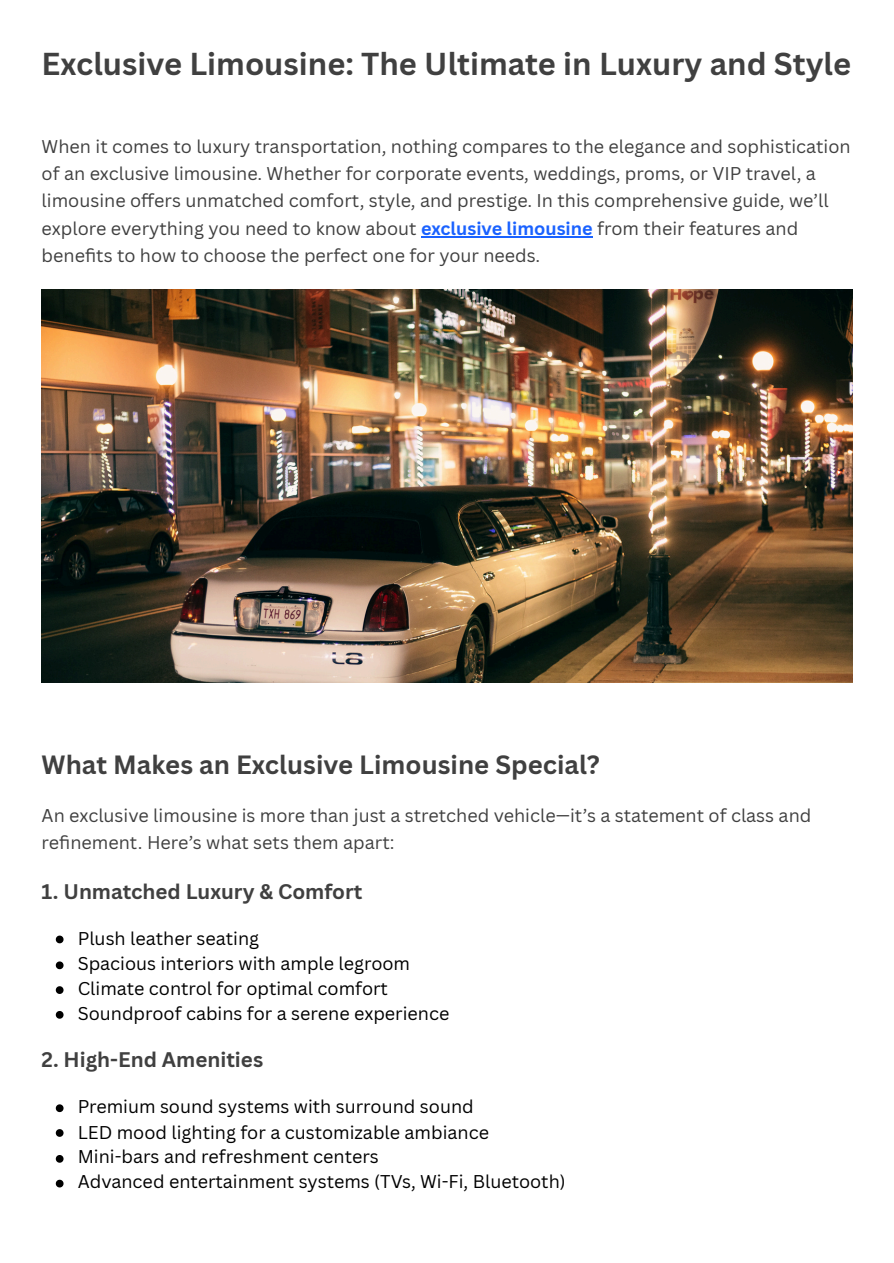
<style>
.page{position:relative;width:894px;height:1263px;background:#fff}
.page>*{position:absolute;margin:0;border:0;box-sizing:border-box;transform-origin:0 0}
.t1{font:700 30.9px "Canva Sans";color:#404040}
.t2{font:700 25.65px "Canva Sans";color:#404040}
.t3{font:700 20.55px "Canva Sans";color:#404040}
.t4{font:18px/27.3px "Canva Sans";color:#404040}
.t5{font:18px "Canva Sans";color:#000}
.s1{font-weight:700;color:#1a62ff}
</style>
<div class="page">
<svg style="left:56px;top:936px;width:7px;height:7px"></svg>
<svg style="left:56px;top:961px;width:7px;height:8px"></svg>
<svg style="left:56px;top:986px;width:7px;height:8px"></svg>
<svg style="left:56px;top:1011px;width:7px;height:8px"></svg>
<svg style="left:56px;top:1104px;width:7px;height:8px"></svg>
<svg style="left:56px;top:1129px;width:7px;height:8px"></svg>
<svg style="left:56px;top:1155px;width:7px;height:8px"></svg>
<svg style="left:56px;top:1180px;width:7px;height:7px"></svg>
<hr style="left:421px;top:236px;width:171px;height:1px;background:#1a62ff">
<img style="left:42px;top:289px;width:810px;height:394px">
<h1 class="t1" style="left:42px;top:42px;width:810px">Exclusive Limousine: The Ultimate in Luxury and Style</h1>
<p class="t4" style="left:42px;top:132px;width:810px">When it comes to luxury transportation, nothing compares to the elegance and sophistication of an exclusive limousine. Whether for corporate events, weddings, proms, or VIP travel, a limousine offers unmatched comfort, style, and prestige. In this comprehensive guide, we’ll explore everything you need to know about <span class="s1">exclusive limousine</span> from their features and benefits to how to choose the perfect one for your needs.</p>
<h2 class="t2" style="left:42px;top:747px;width:559px">What Makes an Exclusive Limousine Special?</h2>
<p class="t4" style="left:42px;top:802px;width:771px">An exclusive limousine is more than just a stretched vehicle—it’s a statement of class and refi nement. Here’s what sets them apart:</p>
<h3 class="t3" style="left:42px;top:877px;width:322px">1. Unmatched Luxury &amp; Comfort</h3>
<p class="t5" style="left:78px;top:926px;width:183px">Plush leather seating</p>
<p class="t5" style="left:78px;top:951px;width:334px">Spacious interiors with ample legroom</p>
<p class="t5" style="left:78px;top:975px;width:312px">Climate control for optimal comfort</p>
<p class="t5" style="left:78px;top:1001px;width:373px">Soundproof cabins for a serene experience</p>
<h3 class="t3" style="left:42px;top:1045px;width:223px">2. High-End Amenities</h3>
<p class="t5" style="left:78px;top:1093px;width:397px">Premium sound systems with surround sound</p>
<p class="t5" style="left:78px;top:1119px;width:413px">LED mood lighting for a customizable ambiance</p>
<p class="t5" style="left:78px;top:1144px;width:302px">Mini-bars and refreshment centers</p>
<p class="t5" style="left:78px;top:1169px;width:489px">Advanced entertainment systems (TVs, Wi-Fi, Bluetooth)</p>
</div>
